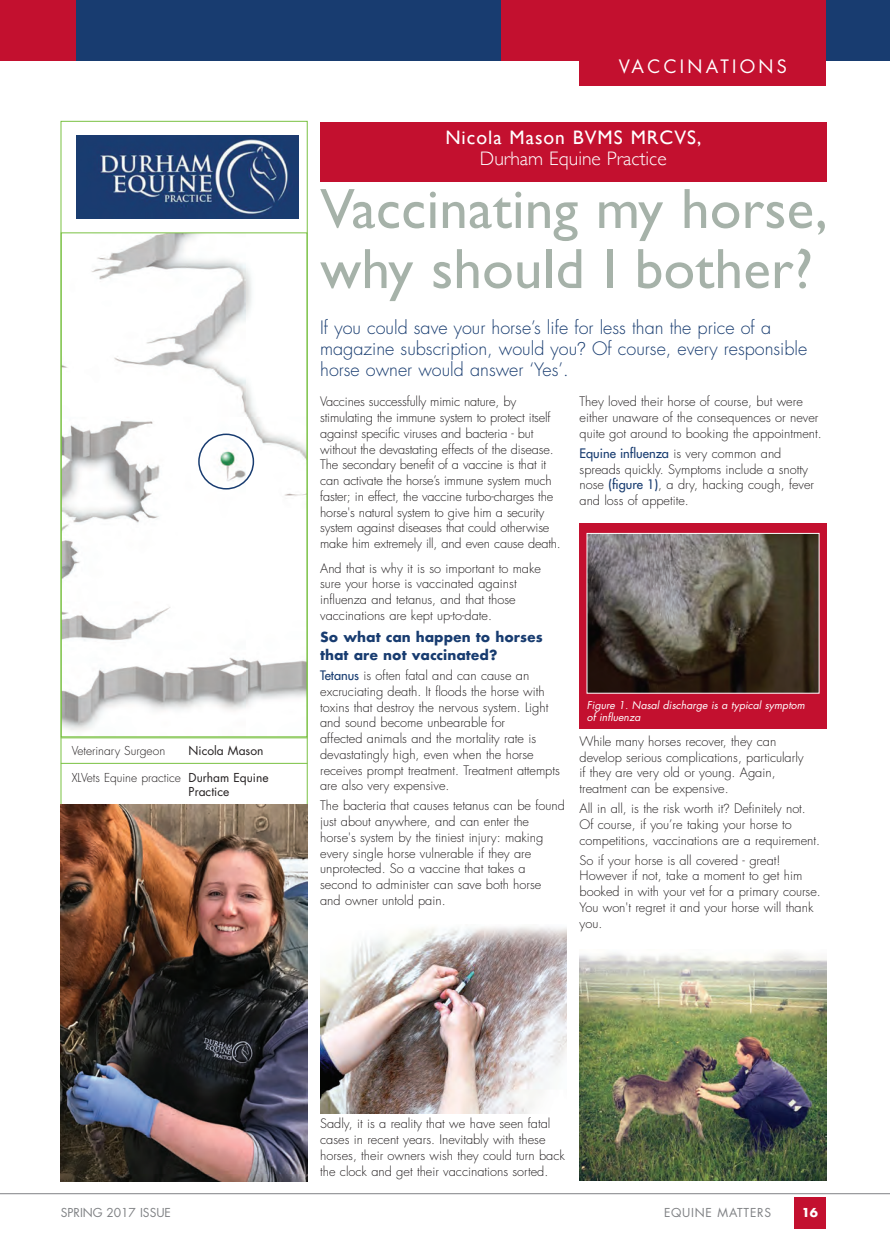
<style>
.page{position:relative;width:890px;height:1259px;background:#fff}
.page>*{position:absolute;margin:0;border:0;box-sizing:border-box;transform-origin:0 0}
.t1{font:57px/60px "Gill Sans";letter-spacing:.005em;color:#a6b2a9}
.t2{font:19.5px "Gill Sans";letter-spacing:.05em;color:#fff}
.t3{font:300 19.5px "Gill Sans";color:#fff}
.t4{font:300 18px/21px "Futura";color:#183c70}
.t5{font:18px "Futura";letter-spacing:.185em;color:#fff}
.t6{font:700 13.5px/18px "Futura";color:#183c70}
.t7{font:300 12.75px/15.8px "Futura";color:#231f20}
.t8{font:300 12px/13.5px "Futura";color:#231f20}
.t9{font:12px "Futura";color:#808285}
.t10{font:12px "Futura";letter-spacing:.06em;color:#808285}
.t11{font:12px "Futura";color:#231f20}
.t12{font:700 12px "Futura";color:#fff}
.t13{font:italic 10.5px/12px "Futura";color:#fff}
.s1{font-weight:400}
.s2{font-family:"N Haas Grotesk DS Std 35 X Lt";font-weight:400}
.s3{font-weight:400;color:#183c70}
</style>
<div class="page">
<div style="left:0;top:0;width:890px;height:61px;background:#183c70"></div>
<div style="left:794px;top:1196px;width:32px;height:32px;background:#c3102f"></div>
<hr style="left:0;top:1193px;width:890px;height:1px;background:#808285">
<div style="left:0;top:0;width:76px;height:61px;background:#c3102f"></div>
<div style="left:502px;top:0;width:91px;height:61px;background:#c3102f"></div>
<div style="left:580px;top:0;width:246px;height:85px;background:#c3102f"></div>
<img style="left:63px;top:234px;width:242px;height:497px">
<hr style="left:61px;top:763px;width:246px;height:1px;background:#79c142">
<img style="left:76px;top:135px;width:222px;height:84px">
<img style="left:61px;top:804px;width:246px;height:377px">
<div style="left:320px;top:122px;width:507px;height:59px;background:#c3102f"></div>
<svg style="left:198px;top:433px;width:56px;height:56px"></svg>
<hr style="left:61px;top:737px;width:246px;height:1px;background:#79c142">
<img style="left:580px;top:952px;width:246px;height:228px">
<div style="left:579px;top:523px;width:247px;height:206px;background:#c3102f"></div>
<img style="left:589px;top:535px;width:228px;height:156px">
<div style="left:587px;top:533px;width:232px;height:160px;border:1px solid #fff"></div>
<img style="left:320px;top:926px;width:247px;height:187px">
<h3 class="t5" style="left:619px;top:58px;width:170px">VACCINATIONS</h3>
<h2 class="t2" style="left:445px;top:126px;width:257px">Nicola Mason BVMS MrCVS,</h2>
<h2 class="t3" style="left:480px;top:147px;width:188px">Durham Equine Practice</h2>
<p class="t8" style="left:72px;top:745px;width:95px">Veterinary Surgeon</p>
<p class="t11" style="left:189px;top:745px;width:76px">Nicola Mason</p>
<p class="t8" style="left:189px;top:772px;width:81px;text-indent:-117px">XLVets Equine practice <span class="s1">Durham Equine<br>Practice</span></p>
<h1 class="t1" style="left:320px;top:178px;width:509px">Vaccinating my horse, why should i bother?</h1>
<h3 class="t4" style="left:320px;top:319px;width:489px">If you could save your horse’s life for less than the price of a magazine subscription, would you<span class="s2">?</span> Of course, every responsible horse owner would answer ‘Yes’.</h3>
<p class="t7" style="left:320px;top:395px;width:242px">Vaccines successfully mimic nature, by stimulating the immune system to protect itself against specific viruses and bacteria - but without the devastating effects of the disease.<br>The secondary benefit of a vaccine is that it can activate the horse’s immune system much faster; in effect, the vaccine turbo-charges the horse's natural system to give him a security system against diseases that could otherwise make him extremely ill, and even cause death.</p>
<p class="t7" style="left:320px;top:561px;width:222px">And that is why it is so important to make sure your horse is vaccinated against influenza and tetanus, and that those vaccinations are kept up-to-date.</p>
<p class="t6" style="left:320px;top:628px;width:224px">So what can happen to horses that are not vaccinated?</p>
<p class="t7" style="left:320px;top:668px;width:241px"><span class="s3">Tetanus</span> is often fatal and can cause an excruciating death. It floods the horse with toxins that destroy the nervous system. Light and sound become unbearable for<br>affected animals and the mortality rate is devastatingly high, even when the horse receives prompt treatment. Treatment attempts are also very expensive.</p>
<p class="t7" style="left:320px;top:799px;width:246px">The bacteria that causes tetanus can be found just about anywhere, and can enter the horse's system by the tiniest injury: making every single horse vulnerable if they are unprotected. So a vaccine that takes a second to administer can save both horse and owner untold pain.</p>
<p class="t7" style="left:580px;top:395px;width:244px">They loved their horse of course, but were either unaware of the consequences or never quite got around to booking the appointment.</p>
<p class="t7" style="left:580px;top:446px;width:236px"><span class="s3">Equine influenza</span> is very common and spreads quickly. Symptoms include a snotty nose <span class="s3">(figure 1)</span>, a dry, hacking cough, fever and loss of appetite.</p>
<p class="t13" style="left:587px;top:700px;width:219px">Figure 1. Nasal discharge is a typical symptom of influenza</p>
<p class="t7" style="left:580px;top:734px;width:226px">While many horses recover, they can develop serious complications, particularly if they are very old or young. Again, treatment can be expensive.</p>
<p class="t7" style="left:580px;top:801px;width:242px">All in all, is the risk worth it<span class="s2">?</span> Definitely not.<br>Of course, if you’re taking your horse to competitions, vaccinations are a requirement.</p>
<p class="t7" style="left:580px;top:853px;width:243px">So if your horse is all covered - great!<br>However if not, take a moment to get him booked in with your vet for a primary course.<br>You won't regret it and your horse will thank you.</p>
<p class="t7" style="left:320px;top:1117px;width:246px">Sadly, it is a reality that we have seen fatal cases in recent years. Inevitably with these horses, their owners wish they could turn back the clock and get their vaccinations sorted.</p>
<p class="t9" style="left:61px;top:1206px;width:112px">SPRING 2017 ISSUE</p>
<p class="t10" style="left:664px;top:1206px;width:108px">EQUINE MATTERS</p>
<p class="t12" style="left:802px;top:1204px;width:18px">16</p>
</div>
